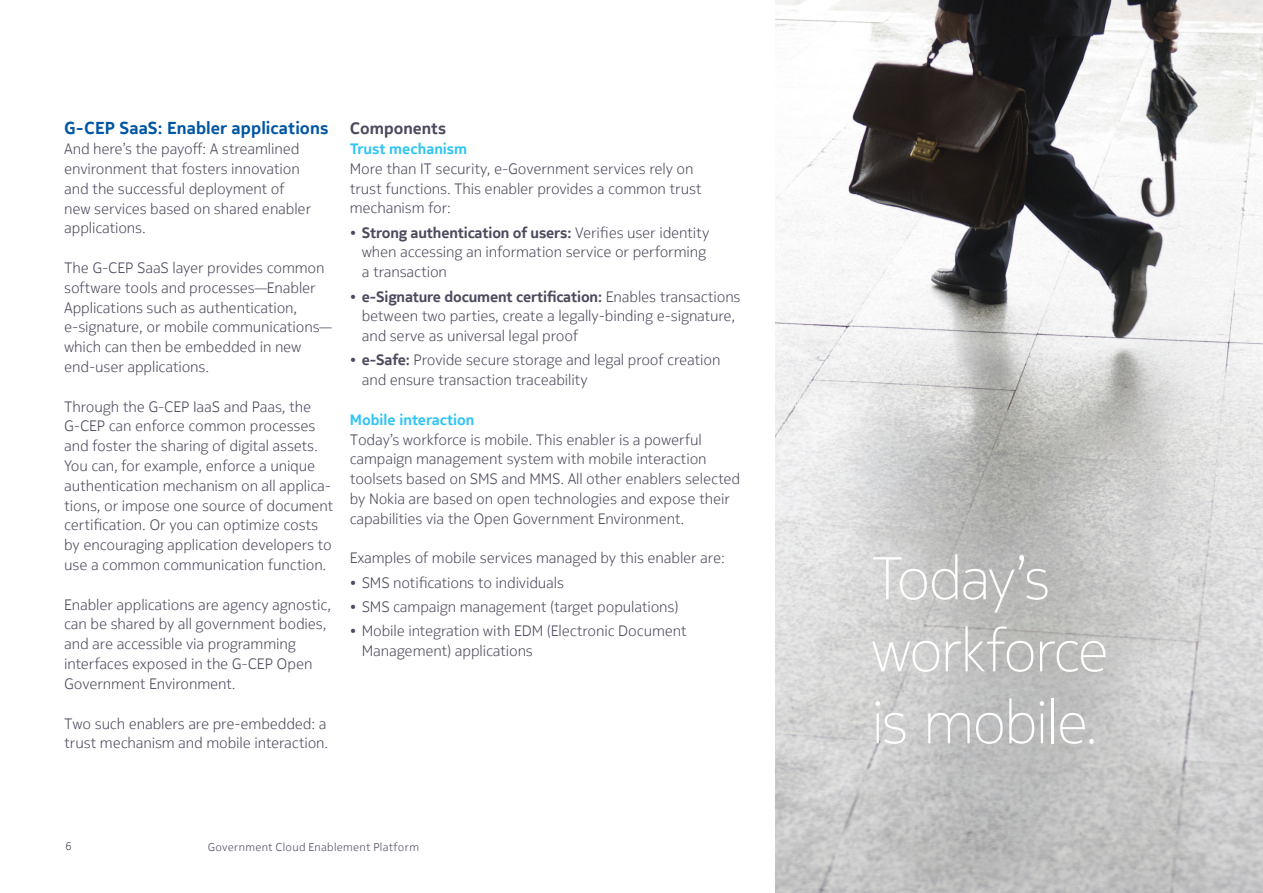
<style>
.page{position:relative;width:1263px;height:893px;background:#fff}
.page>*{position:absolute;margin:0;border:0;box-sizing:border-box;transform-origin:0 0}
.Large_white_headline{font:200 60px/72px "Nokia Pure Headline";letter-spacing:-.01em;color:#fff}
.Head_1_-_Blue_subhea{font:700 17.25px "Nokia Pure Text";letter-spacing:.005em;color:#0056a3}
.Head_2{font:700 16.5px "Nokia Pure Text";color:#4c4b5e}
.Light_Body_copy_-_Gr{font:300 15px/19.8px "Nokia Pure Text";letter-spacing:-.01em;color:#4c4b5e}
.Head_3{font:700 15px "Nokia Pure Text";color:#31c5f4}
.t1{font:300 11.25px "Nokia Pure Text";letter-spacing:.02em;color:#4c4b5e}
.s1{font-weight:700}
</style>
<div class="page">
<img style="left:775px;top:0;width:488px;height:893px">
<p class="Head_1_-_Blue_subhea" style="left:64px;top:117px;width:266px">G-CEP SaaS: Enabler applications</p>
<p class="Light_Body_copy_-_Gr" style="left:64px;top:139px;width:249px">And here’s the payoff: A streamlined environment that fosters innovation and the successful deployment of new services based on shared enabler applications.</p>
<p class="Light_Body_copy_-_Gr" style="left:64px;top:258px;width:269px">The G-CEP SaaS layer provides common software tools and processes—Enabler Applications such as authentication, e-signature, or mobile communications— which can then be embedded in new end-user applications.</p>
<p class="Light_Body_copy_-_Gr" style="left:64px;top:396px;width:271px">Through the G-CEP IaaS and Paas, the G-CEP can enforce common processes and foster the sharing of digital assets.<br>You can, for example, enforce a unique authentication mechanism on all applica&shy;tions, or impose one source of document certification. Or you can optimize costs by encouraging application developers to use a common communication function.</p>
<p class="Light_Body_copy_-_Gr" style="left:64px;top:594px;width:268px">Enabler applications are agency agnostic, can be shared by all government bodies, and are accessible via programming interfaces exposed in the G-CEP Open Government Environment.</p>
<p class="Light_Body_copy_-_Gr" style="left:64px;top:713px;width:266px">Two such enablers are pre-embedded: a trust mechanism and mobile interaction.</p>
<p class="Head_2" style="left:350px;top:118px;width:98px">Components</p>
<p class="Head_3" style="left:350px;top:139px;width:119px">Trust mechanism</p>
<p class="Light_Body_copy_-_Gr" style="left:350px;top:158px;width:353px">More than IT security, e-Government services rely on trust functions. This enabler provides a common trust mechanism for:</p>
<p class="Light_Body_copy_-_Gr" style="left:362px;top:222px;width:349px;text-indent:-12px">• <span class="s1">Strong authentication of users:</span> Verifies user identity when accessing an information service or performing a transaction</p>
<p class="Light_Body_copy_-_Gr" style="left:362px;top:286px;width:380px;text-indent:-12px">• <span class="s1">e-Signature document certification:</span> Enables transactions between two parties, create a legally-binding e-signature, and serve as universal legal proof</p>
<p class="Light_Body_copy_-_Gr" style="left:362px;top:350px;width:360px;text-indent:-12px">• <span class="s1">e-Safe:</span> Provide secure storage and legal proof creation and ensure transaction traceability</p>
<p class="Head_3" style="left:350px;top:410px;width:126px">Mobile interaction</p>
<p class="Light_Body_copy_-_Gr" style="left:350px;top:429px;width:392px">Today’s workforce is mobile. This enabler is a powerful campaign management system with mobile interaction toolsets based on SMS and MMS. All other enablers selected by Nokia are based on open technologies and expose their capabilities via the Open Government Environment.</p>
<p class="Light_Body_copy_-_Gr" style="left:350px;top:548px;width:377px">Examples of mobile services managed by this enabler are:</p>
<p class="Light_Body_copy_-_Gr" style="left:350px;top:572px;width:216px">• SMS notifications to individuals</p>
<p class="Light_Body_copy_-_Gr" style="left:350px;top:597px;width:330px">• SMS campaign management (target populations)</p>
<p class="Light_Body_copy_-_Gr" style="left:362px;top:621px;width:326px;text-indent:-12px">• Mobile integration with EDM (Electronic Document<br>Management) applications</p>
<p class="t1" style="left:65px;top:839px;width:8px">6</p>
<p class="t1" style="left:208px;top:839px;width:213px">Government Cloud Enablement Platform</p>
<p class="Large_white_headline" style="left:872px;top:542px;width:237px">Today’s workforce is mobile.</p>
</div>
